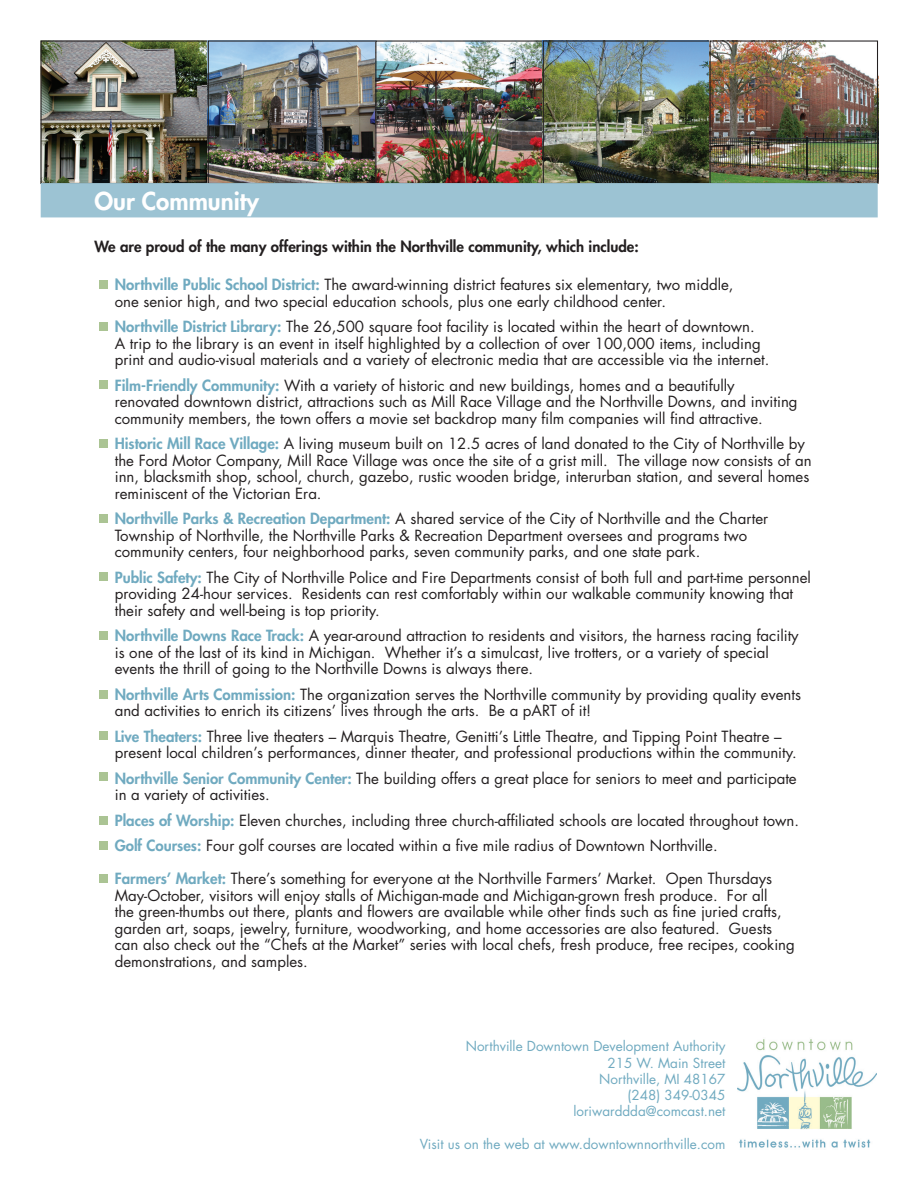
<style>
.page{position:relative;width:918px;height:1188px;background:#fff}
.page>*{position:absolute;margin:0;border:0;box-sizing:border-box;transform-origin:0 0}
.t1{font:800 24px "Futura";color:#fff}
.t2{font:15px/16.5px "Futura";color:#231f20}
.t3{font:800 15px "Futura";color:#231f20}
.t4{font:13.5px/16.2px "Futura";color:#70aac0;text-align:right}
.s1{font-weight:800;color:#70aac0}
</style>
<div class="page">
<img style="left:42px;top:42px;width:165px;height:140px">
<div style="left:40px;top:40px;width:169px;height:144px;border:1px solid #231f20"></div>
<img style="left:210px;top:42px;width:164px;height:140px">
<div style="left:208px;top:40px;width:168px;height:144px;border:1px solid #231f20"></div>
<img style="left:377px;top:42px;width:165px;height:140px">
<div style="left:375px;top:40px;width:169px;height:144px;border:1px solid #231f20"></div>
<img style="left:545px;top:42px;width:164px;height:140px">
<div style="left:543px;top:40px;width:168px;height:144px;border:1px solid #231f20"></div>
<img style="left:712px;top:42px;width:164px;height:140px">
<div style="left:710px;top:40px;width:168px;height:144px;border:1px solid #231f20"></div>
<img style="left:737px;top:1039px;width:140px;height:109px">
<div style="left:41px;top:184px;width:836px;height:33px;background:#9cc3d3"></div>
<div style="left:41px;top:183px;width:837px;height:34px;border:2px solid #9cc3d3"></div>
<div style="left:99px;top:281px;width:8px;height:8px;background:#abc494"></div>
<div style="left:99px;top:322px;width:8px;height:9px;background:#abc494"></div>
<div style="left:99px;top:381px;width:8px;height:8px;background:#abc494"></div>
<div style="left:99px;top:440px;width:8px;height:8px;background:#abc494"></div>
<div style="left:99px;top:514px;width:8px;height:8px;background:#abc494"></div>
<div style="left:99px;top:572px;width:8px;height:8px;background:#abc494"></div>
<div style="left:99px;top:631px;width:8px;height:8px;background:#abc494"></div>
<div style="left:99px;top:690px;width:8px;height:8px;background:#abc494"></div>
<div style="left:99px;top:732px;width:8px;height:8px;background:#abc494"></div>
<div style="left:99px;top:773px;width:8px;height:8px;background:#abc494"></div>
<div style="left:99px;top:816px;width:8px;height:8px;background:#abc494"></div>
<div style="left:99px;top:841px;width:8px;height:8px;background:#abc494"></div>
<div style="left:99px;top:875px;width:8px;height:8px;background:#abc494"></div>
<h1 class="t1" style="left:94px;top:185px;width:166px">Our Community</h1>
<p class="t3" style="left:94px;top:236px;width:546px">We are proud of the many offerings within the Northville community, which include:</p>
<p class="t2" style="left:115px;top:276px;width:620px"><span class="s1">Northville Public School District:</span> The award-winning district features six elementary, two middle, one senior high, and two special education schools, plus one early childhood center.</p>
<p class="t2" style="left:115px;top:318px;width:656px"><span class="s1">Northville District Library:</span> The 26,500 square foot facility is located within the heart of downtown.<br>A trip to the library is an event in itself highlighted by a collection of over 100,000 items, including print and audio-visual materials and a variety of electronic media that are accessible via the internet.</p>
<p class="t2" style="left:115px;top:377px;width:684px"><span class="s1">Film-Friendly Community:</span> With a variety of historic and new buildings, homes and a beautifully renovated downtown district, attractions such as Mill Race Village and the Northville Downs, and inviting community members, the town offers a movie set backdrop many film companies will find attractive.</p>
<p class="t2" style="left:115px;top:435px;width:698px"><span class="s1">Historic Mill Race Village:</span> A living museum built on 12.5 acres of land donated to the City of Northville by the Ford Motor Company, Mill Race Village was once the site of a grist mill. The village now consists of an inn, blacksmith shop, school, church, gazebo, rustic wooden bridge, interurban station, and several homes reminiscent of the Victorian Era.</p>
<p class="t2" style="left:115px;top:510px;width:655px"><span class="s1">Northville Parks &amp; Recreation Department:</span> A shared service of the City of Northville and the Charter<br>Township of Northville, the Northville Parks &amp; Recreation Department oversees and programs two community centers, four neighborhood parks, seven community parks, and one state park.</p>
<p class="t2" style="left:115px;top:569px;width:698px"><span class="s1">Public Safety:</span> The City of Northville Police and Fire Departments consist of both full and part-time personnel providing 24-hour services. Residents can rest comfortably within our walkable community knowing that their safety and well-being is top priority.</p>
<p class="t2" style="left:115px;top:627px;width:686px"><span class="s1">Northville Downs Race Track:</span> A year-around attraction to residents and visitors, the harness racing facility is one of the last of its kind in Michigan. Whether it’s a simulcast, live trotters, or a variety of special events the thrill of going to the Northville Downs is always there.</p>
<p class="t2" style="left:115px;top:686px;width:688px"><span class="s1">Northville Arts Commission:</span> The organization serves the Northville community by providing quality events and activities to enrich its citizens’ lives through the arts. Be a pART of it!</p>
<p class="t2" style="left:115px;top:728px;width:683px"><span class="s1">Live Theaters:</span> Three live theaters – Marquis Theatre, Genitti’s Little Theatre, and Tipping Point Theatre – present local children’s performances, dinner theater, and professional productions within the community.</p>
<p class="t2" style="left:115px;top:770px;width:684px"><span class="s1">Northville Senior Community Center:</span> The building offers a great place for seniors to meet and participate in a variety of activities.</p>
<p class="t2" style="left:115px;top:807px;width:686px;line-height:25.5px"><span class="s1">Places of Worship:</span> Eleven churches, including three church-affiliated schools are located throughout town.<br><span class="s1">Golf Courses:</span> Four golf courses are located within a five mile radius of Downtown Northville.</p>
<p class="t2" style="left:115px;top:870px;width:682px"><span class="s1">Farmers’ Market:</span> There’s something for everyone at the Northville Farmers’ Market. Open Thursdays May-October, visitors will enjoy stalls of Michigan-made and Michigan-grown fresh produce. For all<br>the green-thumbs out there, plants and flowers are available while other finds such as fine juried crafts, garden art, soaps, jewelry, furniture, woodworking, and home accessories are also featured. Guests can also check out the “Chefs at the Market” series with local chefs, fresh produce, free recipes, cooking demonstrations, and samples.</p>
<p class="t4" style="left:466px;top:1038px;width:261px">Northville Downtown Development Authority<br>215 W. Main Street<br>Northville, MI 48167<br>(248) 349-0345<br>loriwarddda@comcast.net</p>
<p class="t4" style="left:420px;top:1135px;width:307px">Visit us on the web at www.downtownnorthville.com</p>
</div>
